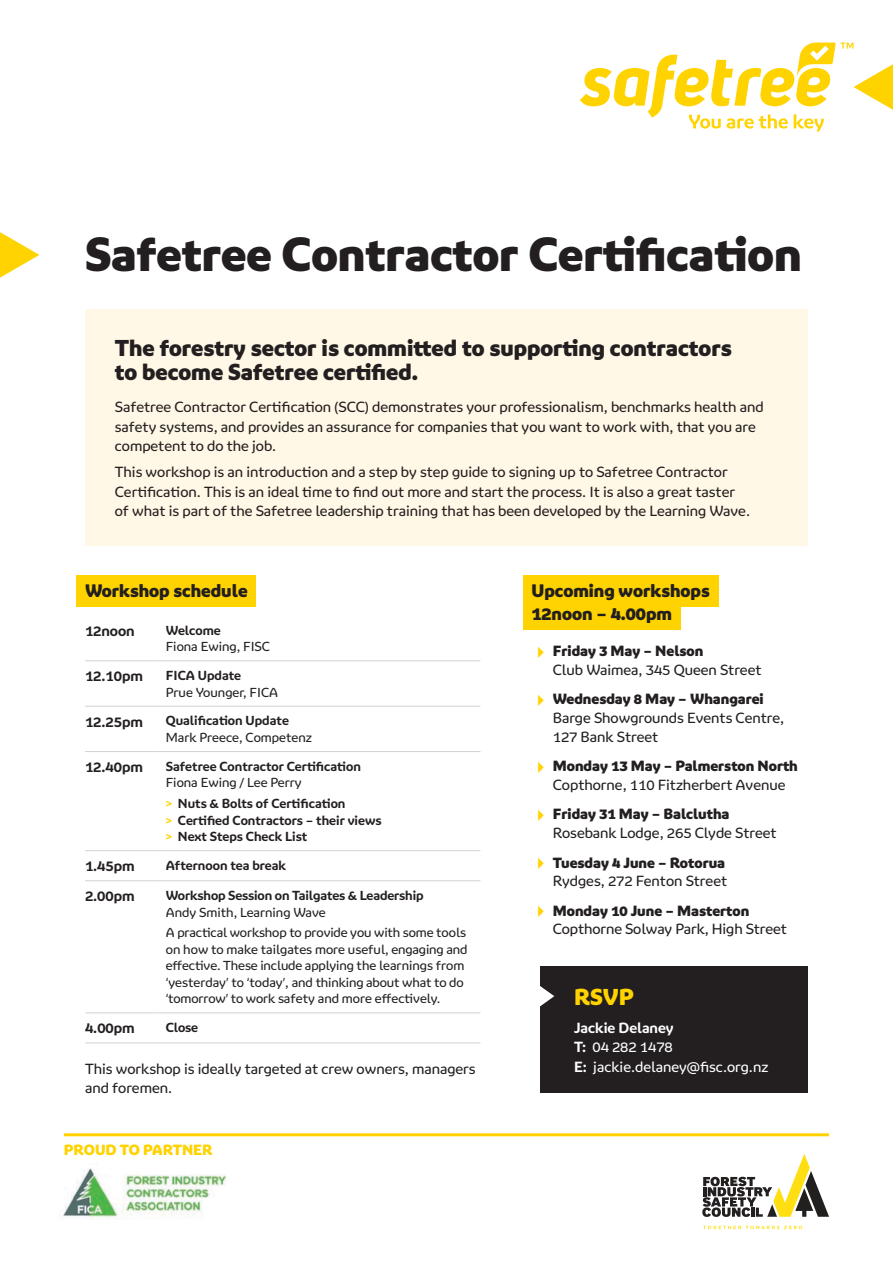
<style>
.page{position:relative;width:893px;height:1263px;background:#fff}
.page>*{position:absolute;margin:0;border:0;box-sizing:border-box;transform-origin:0 0}
.t1{font:900 43.5px "Ringo";color:#231f20}
.t2{font:900 21px/24px "Ringo";color:#231f20}
.t3{font:900 21px "Ringo";color:#ffd300}
.t4{font:900 16.5px/23.7px "Ringo";color:#231f20}
.t5{font:13.5px/19.5px "Ringo";color:#231f20}
.t6{font:900 13.5px "Ringo";color:#231f20}
.t7{font:13.5px/19.5px "Ringo";color:#fff}
.t8{font:700 13.5px "Ringo";color:#231f20}
.t9{font:900 13.5px "Ringo";color:#ffd300}
.t10{font:12px/16.5px "Ringo";color:#231f20}
.t11{font:700 12px/20.7px "Ringo";color:#231f20}
.s1{font-weight:400}
.s2{font-size:10.5px;color:#ffd300}
.s3{font-weight:700}
</style>
<div class="page">
<svg style="left:580px;top:43px;width:313px;height:89px"></svg>
<svg style="left:703px;top:1226px;width:99px;height:3px"></svg>
<svg style="left:702px;top:1154px;width:127px;height:63px"></svg>
<hr style="left:64px;top:1133px;width:765px;height:3px;background:#ffd300">
<img style="left:60px;top:1163px;width:166px;height:57px">
<div style="left:85px;top:309px;width:723px;height:237px;background:#fff8e6"></div>
<svg style="left:0;top:232px;width:39px;height:46px"></svg>
<div style="left:523px;top:575px;width:195px;height:31px;background:#ffd300"></div>
<div style="left:523px;top:599px;width:157px;height:31px;background:#ffd300"></div>
<div style="left:540px;top:966px;width:268px;height:127px;background:#231f20"></div>
<svg style="left:540px;top:986px;width:14px;height:21px"></svg>
<div style="left:77px;top:575px;width:179px;height:31px;background:#ffd300"></div>
<hr style="left:85px;top:661px;width:72px;height:1px;background:#d1d3d4">
<hr style="left:157px;top:661px;width:323px;height:1px;background:#d1d3d4">
<hr style="left:85px;top:706px;width:72px;height:1px;background:#d1d3d4">
<hr style="left:157px;top:706px;width:323px;height:1px;background:#d1d3d4">
<hr style="left:85px;top:751px;width:72px;height:1px;background:#d1d3d4">
<hr style="left:157px;top:751px;width:323px;height:1px;background:#d1d3d4">
<hr style="left:85px;top:850px;width:72px;height:1px;background:#d1d3d4">
<hr style="left:157px;top:850px;width:323px;height:1px;background:#d1d3d4">
<hr style="left:85px;top:880px;width:72px;height:1px;background:#d1d3d4">
<hr style="left:157px;top:880px;width:323px;height:1px;background:#d1d3d4">
<hr style="left:85px;top:1012px;width:72px;height:1px;background:#d1d3d4">
<hr style="left:157px;top:1012px;width:323px;height:1px;background:#d1d3d4">
<hr style="left:85px;top:1043px;width:72px;height:1px;background:#d1d3d4">
<hr style="left:157px;top:1043px;width:323px;height:1px;background:#d1d3d4">
<h1 class="t1" style="left:85px;top:226px;width:718px">Safetree Contractor Certification</h1>
<h2 class="t2" style="left:115px;top:336px;width:618px">The forestry sector is committed to supporting contractors to become Safetree certified.</h2>
<p class="t5" style="left:115px;top:397px;width:650px">Safetree Contractor Certification (SCC) demonstrates your professionalism, benchmarks health and safety systems, and provides an assurance for companies that you want to work with, that you are competent to do the job.</p>
<p class="t5" style="left:115px;top:462px;width:637px">This workshop is an introduction and a step by step guide to signing up to Safetree Contractor<br>Certification. This is an ideal time to find out more and start the process. It is also a great taster of what is part of the Safetree leadership training that has been developed by the Learning Wave.</p>
<p class="t4" style="left:85px;top:578px;width:164px">Workshop schedule</p>
<p class="t8" style="left:85px;top:622px;width:51px">12noon</p>
<p class="t11" style="left:166px;top:620px;width:56px">Welcome</p>
<p class="t10" style="left:166px;top:638px;width:106px">Fiona Ewing, FISC</p>
<p class="t8" style="left:85px;top:668px;width:59px">12.10pm</p>
<p class="t11" style="left:166px;top:665px;width:77px">FICA Update</p>
<p class="t10" style="left:166px;top:684px;width:114px">Prue Younger, FICA</p>
<p class="t8" style="left:85px;top:713px;width:59px">12.25pm</p>
<p class="t11" style="left:166px;top:711px;width:125px">Qualification Update</p>
<p class="t10" style="left:166px;top:729px;width:148px">Mark Preece, Competenz</p>
<p class="t8" style="left:85px;top:758px;width:59px">12.40pm</p>
<p class="t11" style="left:166px;top:756px;width:197px">Safetree Contractor Certification</p>
<p class="t11" style="left:166px;top:772px;width:181px"><span class="s1">Fiona Ewing / Lee Perry<br></span><span class="s2">&gt;</span> Nuts &amp; Bolts of Certification</p>
<p class="t11" style="left:166px;top:812px;width:217px;line-height:16.5px"><span class="s2">&gt;</span> Certified Contractors – their views <span class="s2">&gt;</span> Next Steps Check List</p>
<p class="t8" style="left:85px;top:857px;width:51px">1.45pm</p>
<p class="t11" style="left:166px;top:855px;width:122px">Afternoon tea break</p>
<p class="t8" style="left:85px;top:888px;width:51px">2.00pm</p>
<p class="t11" style="left:166px;top:885px;width:259px">Workshop Session on Tailgates &amp; Leadership</p>
<p class="t10" style="left:166px;top:901px;width:302px;line-height:20.7px">Andy Smith, Learning Wave<br>A practical workshop to provide you with some tools</p>
<p class="t10" style="left:166px;top:941px;width:303px">on how to make tailgates more useful, engaging and effective. These include applying the learnings from ‘yesterday’ to ‘today’, and thinking about what to do ‘tomorrow’ to work safety and more effectively.</p>
<p class="t8" style="left:85px;top:1020px;width:51px">4.00pm</p>
<p class="t11" style="left:166px;top:1017px;width:34px">Close</p>
<p class="t5" style="left:85px;top:1059px;width:392px">This workshop is ideally targeted at crew owners, managers and foremen.</p>
<p class="t9" style="left:64px;top:1141px;width:150px">PROUD TO PARTNER</p>
<p class="t4" style="left:531px;top:578px;width:180px">Upcoming workshops<br>12noon – 4.00pm</p>
<p class="t6" style="left:553px;top:642px;width:152px">Friday 3 May – Nelson</p>
<p class="t5" style="left:553px;top:660px;width:210px">Club Waimea, 345 Queen Street</p>
<p class="t6" style="left:553px;top:690px;width:212px">Wednesday 8 May – Whangarei</p>
<p class="t5" style="left:553px;top:708px;width:233px;line-height:18.8px">Barge Showgrounds Events Centre,<br>127 Bank Street</p>
<p class="t6" style="left:553px;top:757px;width:247px">Monday 13 May – Palmerston North</p>
<p class="t5" style="left:553px;top:775px;width:234px">Copthorne, 110 Fitzherbert Avenue</p>
<p class="t6" style="left:553px;top:806px;width:178px">Friday 31 May – Balclutha</p>
<p class="t5" style="left:553px;top:823px;width:225px">Rosebank Lodge, 265 Clyde Street</p>
<p class="t6" style="left:553px;top:854px;width:174px">Tuesday 4 June – Rotorua</p>
<p class="t5" style="left:553px;top:871px;width:176px">Rydges, 272 Fenton Street</p>
<p class="t6" style="left:553px;top:902px;width:198px">Monday 10 June – Masterton</p>
<p class="t5" style="left:553px;top:919px;width:236px">Copthorne Solway Park, High Street</p>
<h2 class="t3" style="left:574px;top:983px;width:61px">RSVP</h2>
<p class="t7" style="left:574px;top:1018px;width:196px"><span class="s3">Jackie Delaney<br>T:</span> 04 282 1478<br><span class="s3">E:</span> jackie.delaney@fisc.org.nz</p>
</div>
